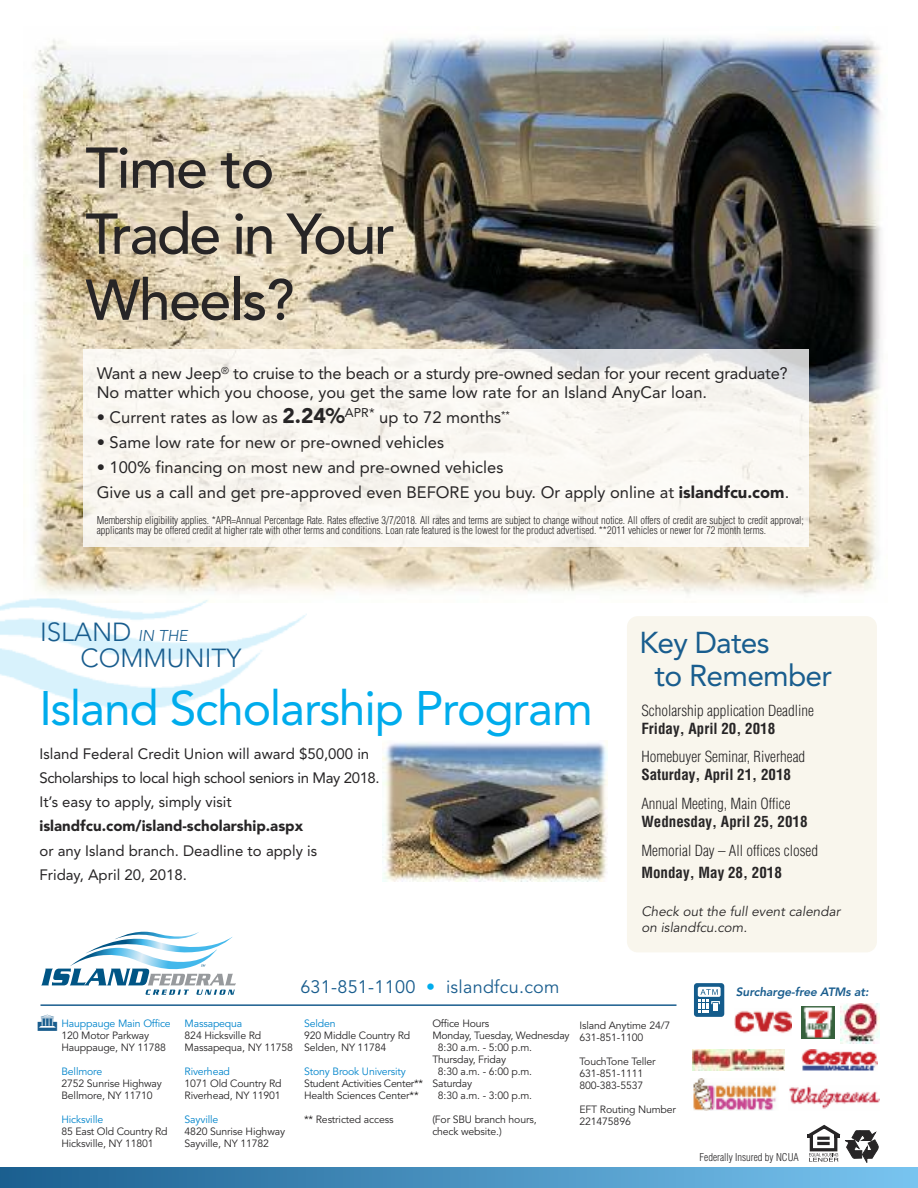
<style>
.page{position:relative;width:918px;height:1188px;background:#fff}
.page>*{position:absolute;margin:0;border:0;box-sizing:border-box;transform-origin:0 0}
.t1{font:500 57px/66px "Avenir";letter-spacing:-.025em;color:#272526}
.t2{font:48px "Avenir";letter-spacing:-.025em;color:#00acec}
.t3{font:30px/33px "Avenir";letter-spacing:-.025em;color:#195d8e}
.t4{font:300 25.95px/26px "Avenir";color:#195d8e}
.t5{font:18px "Avenir";letter-spacing:.015em;color:#195d8e}
.t6{font:16.5px/19.5px "Avenir";color:#272526}
.t7{font:15px/23.9px "Avenir";color:#272526}
.t8{font:300 condensed 15px "Helvetica";color:#272526}
.t9{font:700 condensed 15px "Helvetica";color:#272526}
.t10{font:900 15px "Avenir";color:#272526}
.t11{font:italic 13.5px/16.5px "Avenir";color:#272526}
.t12{font:italic 800 12px "Avenir";letter-spacing:-.01em;color:#195d8e}
.t13{font:10.5px/12px "Avenir";letter-spacing:-.015em;color:#272526}
.t14{font:300 condensed 10.5px/10.5px "Helvetica";color:#272526}
.t15{font:10.5px "Avenir";letter-spacing:-.015em;color:#0084cb}
.s1{font-weight:900;font-size:21px}
.s2{font-weight:900}
.s3{font-style:italic;font-size:15.6px}
.s4{color:#00acec}
</style>
<div class="page">
<img style="left:382px;top:741px;width:226px;height:140px">
<div style="left:627px;top:616px;width:250px;height:336px;background:#f9f6ed;border-radius:11px"></div>
<img style="left:34px;top:36px;width:847px;height:559px">
<img style="left:692px;top:1049px;width:92px;height:21px">
<img style="left:802px;top:1049px;width:76px;height:22px">
<img style="left:693px;top:1079px;width:84px;height:31px">
<svg style="left:734px;top:1015px;width:58px;height:15px"></svg>
<img style="left:735px;top:1011px;width:56px;height:22px">
<img style="left:789px;top:1086px;width:90px;height:23px">
<svg style="left:855px;top:1003px;width:25px;height:1px"></svg>
<img style="left:841px;top:1004px;width:39px;height:40px">
<div style="left:694px;top:983px;width:30px;height:34px;background:#145c8c;border-radius:3px"></div>
<div style="left:698px;top:987px;width:23px;height:10px;background:#fefefe;border-radius:2px"></div>
<svg style="left:698px;top:989px;width:22px;height:24px"></svg>
<svg style="left:807px;top:1124px;width:72px;height:39px"></svg>
<svg style="left:41px;top:931px;width:195px;height:64px"></svg>
<div style="left:0;top:1168px;width:918px;height:20px;background:linear-gradient(to right,#1a5f8f,#78c4f0)"></div>
<hr style="left:40px;top:1004px;width:636px;height:2px;background:#195d8e">
<div style="left:84px;top:350px;width:725px;height:197px;background:#fff;opacity:.8"></div>
<img style="left:32px;top:110px;width:439px;height:273px">
<img style="left:0;top:598px;width:306px;height:111px">
<svg style="left:801px;top:1007px;width:34px;height:31px"></svg>
<img style="left:802px;top:1007px;width:32px;height:31px">
<h1 class="t1" style="left:85px;top:132px;width:311px">Time to<br>Trade in Your<br>Wheels?</h1>
<h3 class="t6" style="left:97px;top:363px;width:692px">Want a new Jeep<sup>®</sup> to cruise to the beach or a sturdy pre-owned sedan for your recent graduate?<br>No matter which you choose, you get the same low rate for an Island AnyCar loan.</h3>
<h3 class="t6" style="left:97px;top:407px;width:415px">• Current rates as low as <span class="s1">2.24%</span><sup>APR*</sup> up to 72 months<sup>**</sup></h3>
<h3 class="t6" style="left:97px;top:432px;width:349px">• Same low rate for new or pre-owned vehicles</h3>
<h3 class="t6" style="left:97px;top:454px;width:694px;line-height:24.9px">• 100% financing on most new and pre-owned vehicles<br>Give us a call and get pre-approved even BEFORE you buy. Or apply online at <span class="s2">islandfcu.com</span>.</h3>
<p class="t14" style="left:97px;top:515px;width:709px">Membership eligibility applies. *APR=Annual Percentage Rate. Rates effective 3/7/2018. All rates and terms are subject to change without notice. All offers of credit are subject to credit approval; applicants may be offered credit at higher rate with other terms and conditions. Loan rate featured is the lowest for the product advertised. **2011 vehicles or newer for 72 month terms.</p>
<h3 class="t4" style="left:81px;top:619px;width:162px;text-indent:-41px">ISLAND <span class="s3">IN THE<br></span>COMMUNITY</h3>
<h2 class="t2" style="left:39px;top:669px;width:555px">Island Scholarship Program</h2>
<h3 class="t7" style="left:39px;top:741px;width:342px">Island Federal Credit Union will award $50,000 in<br>Scholarships to local high school seniors in May 2018.<br>It’s easy to apply, simply visit</h3>
<h3 class="t10" style="left:39px;top:813px;width:265px">islandfcu.com/island-scholarship.aspx</h3>
<h3 class="t7" style="left:39px;top:838px;width:279px">or any Island branch. Deadline to apply is<br>Friday, April 20, 2018.</h3>
<h3 class="t5" style="left:300px;top:976px;width:261px">631-851-1100 <span class="s4">•</span> islandfcu.com</h3>
<h3 class="t3" style="left:655px;top:625px;width:179px;text-indent:-15px">Key Dates<br>to Remember</h3>
<h3 class="t8" style="left:641px;top:702px;width:174px">Scholarship application Deadline</h3>
<h3 class="t9" style="left:641px;top:720px;width:135px">Friday, April 20, 2018</h3>
<h3 class="t8" style="left:641px;top:748px;width:165px">Homebuyer Seminar, Riverhead</h3>
<h3 class="t9" style="left:641px;top:766px;width:151px">Saturday, April 21, 2018</h3>
<h3 class="t8" style="left:641px;top:795px;width:151px">Annual Meeting, Main Office</h3>
<h3 class="t9" style="left:641px;top:813px;width:168px">Wednesday, April 25, 2018</h3>
<h3 class="t8" style="left:641px;top:842px;width:178px">Memorial Day – All offices closed</h3>
<h3 class="t9" style="left:641px;top:864px;width:142px">Monday, May 28, 2018</h3>
<p class="t11" style="left:641px;top:903px;width:200px">Check out the full event calendar on islandfcu.com.</p>
<p class="t12" style="left:736px;top:985px;width:134px">Surcharge-free ATMs at:</p>
<p class="t15" style="left:62px;top:1017px;width:111px">Hauppauge Main Office</p>
<p class="t13" style="left:62px;top:1030px;width:106px">120 Motor Parkway<br>Hauppauge, NY 11788</p>
<p class="t15" style="left:62px;top:1065px;width:42px">Bellmore</p>
<p class="t13" style="left:61px;top:1078px;width:102px">2752 Sunrise Highway<br>Bellmore, NY 11710</p>
<p class="t15" style="left:62px;top:1113px;width:43px">Hicksville</p>
<p class="t13" style="left:62px;top:1126px;width:108px">85 East Old Country Rd<br>Hicksville, NY 11801</p>
<p class="t15" style="left:185px;top:1017px;width:59px">Massapequa</p>
<p class="t13" style="left:185px;top:1030px;width:110px">824 Hicksville Rd<br>Massapequa, NY 11758</p>
<p class="t15" style="left:185px;top:1065px;width:47px">Riverhead</p>
<p class="t13" style="left:185px;top:1078px;width:98px">1071 Old Country Rd<br>Riverhead, NY 11901</p>
<p class="t15" style="left:185px;top:1113px;width:35px">Sayville</p>
<p class="t13" style="left:185px;top:1126px;width:102px">4820 Sunrise Highway<br>Sayville, NY 11782</p>
<p class="t15" style="left:304px;top:1017px;width:33px">Selden</p>
<p class="t13" style="left:304px;top:1030px;width:108px">920 Middle Country Rd<br>Selden, NY 11784</p>
<p class="t15" style="left:304px;top:1065px;width:103px">Stony Brook University</p>
<p class="t13" style="left:304px;top:1078px;width:121px">Student Activities Center**<br>Health Sciences Center**</p>
<p class="t13" style="left:304px;top:1114px;width:91px">** Restricted access</p>
<p class="t13" style="left:432px;top:1018px;width:58px">Office Hours</p>
<p class="t13" style="left:432px;top:1030px;width:139px">Monday, Tuesday, Wednesday</p>
<p class="t13" style="left:438px;top:1042px;width:96px">8:30 a.m. - 5:00 p.m.</p>
<p class="t13" style="left:432px;top:1054px;width:75px">Thursday, Friday</p>
<p class="t13" style="left:438px;top:1066px;width:96px">8:30 a.m. - 6:00 p.m.</p>
<p class="t13" style="left:432px;top:1078px;width:41px">Saturday</p>
<p class="t13" style="left:438px;top:1090px;width:96px">8:30 a.m. - 3:00 p.m.</p>
<p class="t13" style="left:432px;top:1114px;width:106px">(For SBU branch hours, check website.)</p>
<p class="t13" style="left:580px;top:1019px;width:92px">Island Anytime 24/7<br>631-851-1100</p>
<p class="t13" style="left:580px;top:1055px;width:78px">TouchTone Teller<br>631-851-1111<br>800-383-5537</p>
<p class="t13" style="left:580px;top:1103px;width:98px">EFT Routing Number<br>221475896</p>
<p class="t14" style="left:700px;top:1152px;width:101px">Federally Insured by NCUA</p>
</div>
